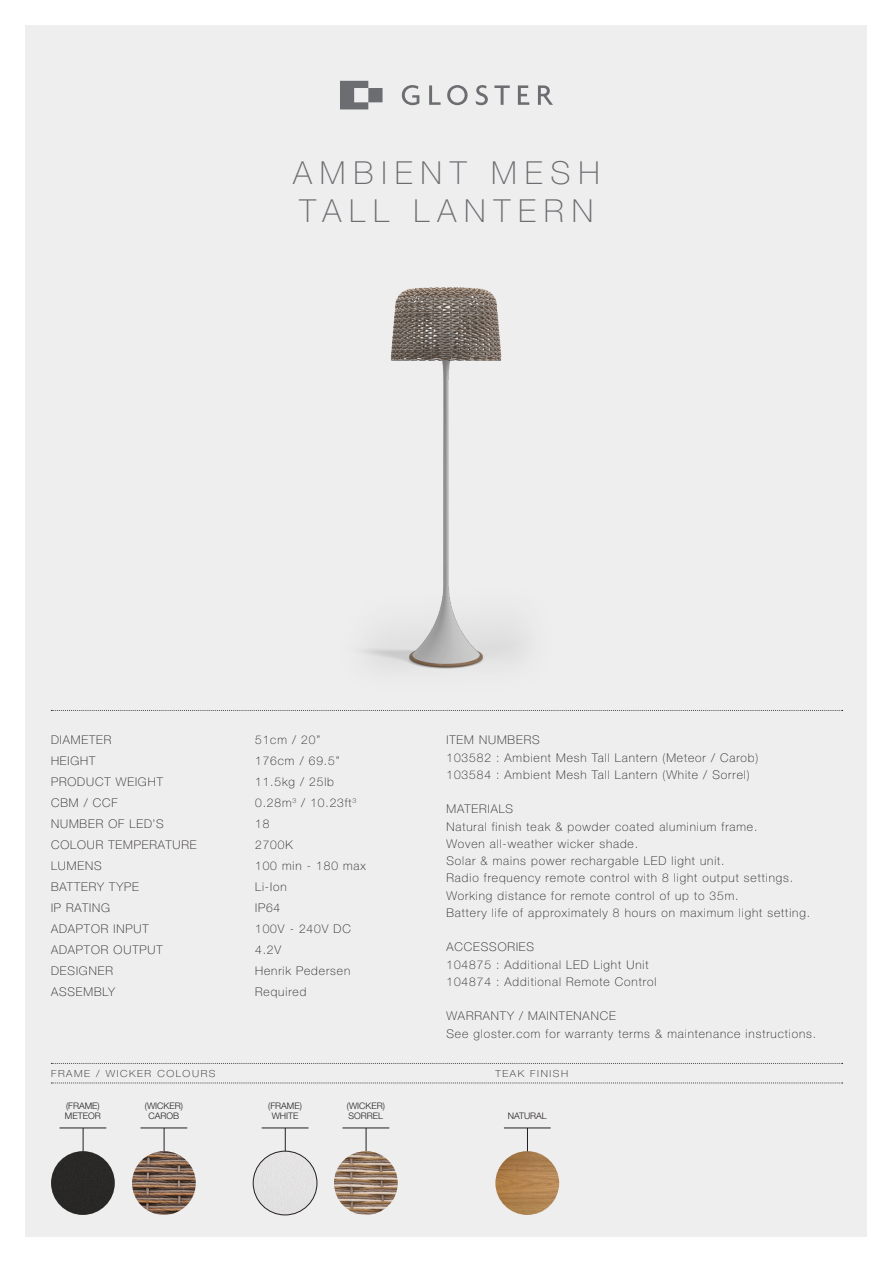
<style>
.page{position:relative;width:893px;height:1263px;background:#fff}
.page>*{position:absolute;margin:0;border:0;box-sizing:border-box;transform-origin:0 0}
.t1{font:100 31.8px "Helvetica Neue LT Pro";letter-spacing:.25em;color:#6c6d70}
.t2{font:100 12px/21px "Helvetica Neue LT Pro";letter-spacing:.075em;color:#231f20}
.t3{font:100 9.75px "Helvetica Neue LT Pro";letter-spacing:.15em;color:#231f20;scale:1.08 1}
.t4{font:300 9px/10.8px "Helvetica Neue LT Pro";color:#231f20}
</style>
<div class="page">
<div style="left:26px;top:26px;width:841px;height:1211px;background:#eeeeef"></div>
<svg style="left:340px;top:81px;width:213px;height:28px"></svg>
<svg style="left:51px;top:1063px;width:792px;height:1px"></svg>
<svg style="left:51px;top:710px;width:792px;height:1px"></svg>
<svg style="left:51px;top:1083px;width:792px;height:1px"></svg>
<hr style="left:504px;top:1128px;width:47px;height:1px;background:#231f20">
<svg style="left:527px;top:1129px;width:1px;height:22px"></svg>
<img style="left:495px;top:1151px;width:64px;height:64px;border-radius:32px">
<hr style="left:141px;top:1128px;width:46px;height:1px;background:#231f20">
<svg style="left:164px;top:1128px;width:1px;height:23px"></svg>
<img style="left:132px;top:1151px;width:64px;height:64px;border-radius:32px">
<hr style="left:342px;top:1128px;width:47px;height:1px;background:#231f20">
<svg style="left:366px;top:1128px;width:1px;height:23px"></svg>
<img style="left:334px;top:1151px;width:64px;height:64px;border-radius:32px">
<hr style="left:60px;top:1128px;width:46px;height:1px;background:#231f20">
<svg style="left:83px;top:1128px;width:1px;height:23px"></svg>
<div style="left:51px;top:1151px;width:64px;height:64px;background:#292827;border-radius:32px"></div>
<hr style="left:262px;top:1128px;width:46px;height:1px;background:#231f20">
<svg style="left:285px;top:1128px;width:1px;height:23px"></svg>
<div style="left:253px;top:1151px;width:64px;height:64px;background:#e3e2e2;border-radius:32px"></div>
<div style="left:253px;top:1151px;width:64px;height:64px;border:1px solid #231f20;border-radius:50%"></div>
<img style="left:361px;top:287px;width:163px;height:382px">
<p class="t1" style="left:293px;top:154px;width:308px">AMBIENT MESH</p>
<p class="t1" style="left:300px;top:192px;width:295px">TALL LANTERN</p>
<p class="t2" style="left:51px;top:729px;width:62px">DIAMETER</p>
<p class="t2" style="left:51px;top:750px;width:46px">HEIGHT</p>
<p class="t2" style="left:51px;top:771px;width:113px">PRODUCT WEIGHT</p>
<p class="t2" style="left:51px;top:792px;width:68px">CBM / CCF</p>
<p class="t2" style="left:51px;top:813px;width:114px">NUMBER OF LED’S</p>
<p class="t2" style="left:51px;top:834px;width:147px">COLOUR TEMPERATURE</p>
<p class="t2" style="left:51px;top:855px;width:89px">LUMENS<br>BATTERY TYPE<br>IP RATING</p>
<p class="t2" style="left:51px;top:918px;width:99px">ADAPTOR INPUT</p>
<p class="t2" style="left:51px;top:939px;width:113px">ADAPTOR OUTPUT</p>
<p class="t2" style="left:51px;top:960px;width:63px">DESIGNER</p>
<p class="t2" style="left:51px;top:981px;width:66px">ASSEMBLY</p>
<p class="t2" style="left:255px;top:729px;width:67px">51cm / 20”</p>
<p class="t2" style="left:255px;top:750px;width:86px">176cm / 69.5”</p>
<p class="t2" style="left:255px;top:771px;width:80px">11.5kg / 25lb</p>
<p class="t2" style="left:255px;top:792px;width:103px">0.28m<sup>3</sup> / 10.23ft<sup>3</sup></p>
<p class="t2" style="left:255px;top:813px;width:16px">18</p>
<p class="t2" style="left:255px;top:834px;width:39px">2700K</p>
<p class="t2" style="left:255px;top:855px;width:112px">100 min - 180 max<br>Li-Ion<br>IP64</p>
<p class="t2" style="left:255px;top:918px;width:97px">100V - 240V DC</p>
<p class="t2" style="left:255px;top:939px;width:28px">4.2V</p>
<p class="t2" style="left:255px;top:960px;width:97px">Henrik Pedersen</p>
<p class="t2" style="left:255px;top:981px;width:53px">Required</p>
<p class="t3" style="left:51px;top:1067px;width:154px">FRAME / WICKER COLOURS</p>
<p class="t4" style="left:66px;top:1100px;width:35px">(FRAME)</p>
<p class="t4" style="left:65px;top:1111px;width:37px">METEOR</p>
<p class="t4" style="left:268px;top:1100px;width:35px;text-align:center">(FRAME)<br>WHITE</p>
<p class="t4" style="left:145px;top:1100px;width:40px">(WICKER)</p>
<p class="t4" style="left:149px;top:1111px;width:32px">CAROB</p>
<p class="t4" style="left:347px;top:1100px;width:40px">(WICKER)<br>SORREL</p>
<p class="t2" style="left:446px;top:729px;width:95px">ITEM NUMBERS</p>
<p class="t2" style="left:446px;top:747px;width:313px">103582 : Ambient Mesh Tall Lantern (Meteor / Carob)</p>
<p class="t2" style="left:446px;top:764px;width:305px">103584 : Ambient Mesh Tall Lantern (White / Sorrel)</p>
<p class="t2" style="left:446px;top:798px;width:68px">MATERIALS</p>
<p class="t2" style="left:446px;top:816px;width:312px">Natural finish teak &amp; powder coated aluminium frame.</p>
<p class="t2" style="left:446px;top:833px;width:193px">Woven all-weather wicker shade.</p>
<p class="t2" style="left:446px;top:850px;width:280px">Solar &amp; mains power rechargable LED light unit.</p>
<p class="t2" style="left:446px;top:867px;width:348px">Radio frequency remote control with 8 light output settings.</p>
<p class="t2" style="left:446px;top:885px;width:294px">Working distance for remote control of up to 35m.</p>
<p class="t2" style="left:446px;top:902px;width:365px">Battery life of approximately 8 hours on maximum light setting.</p>
<p class="t2" style="left:446px;top:936px;width:89px">ACCESSORIES</p>
<p class="t2" style="left:446px;top:954px;width:203px">104875 : Additional LED Light Unit</p>
<p class="t2" style="left:446px;top:971px;width:211px">104874 : Additional Remote Control</p>
<p class="t2" style="left:446px;top:1005px;width:171px">WARRANTY / MAINTENANCE</p>
<p class="t2" style="left:446px;top:1023px;width:371px">See gloster.com for warranty terms &amp; maintenance instructions.</p>
<p class="t3" style="left:495px;top:1067px;width:69px">TEAK FINISH</p>
<p class="t4" style="left:508px;top:1111px;width:41px">NATURAL</p>
</div>
